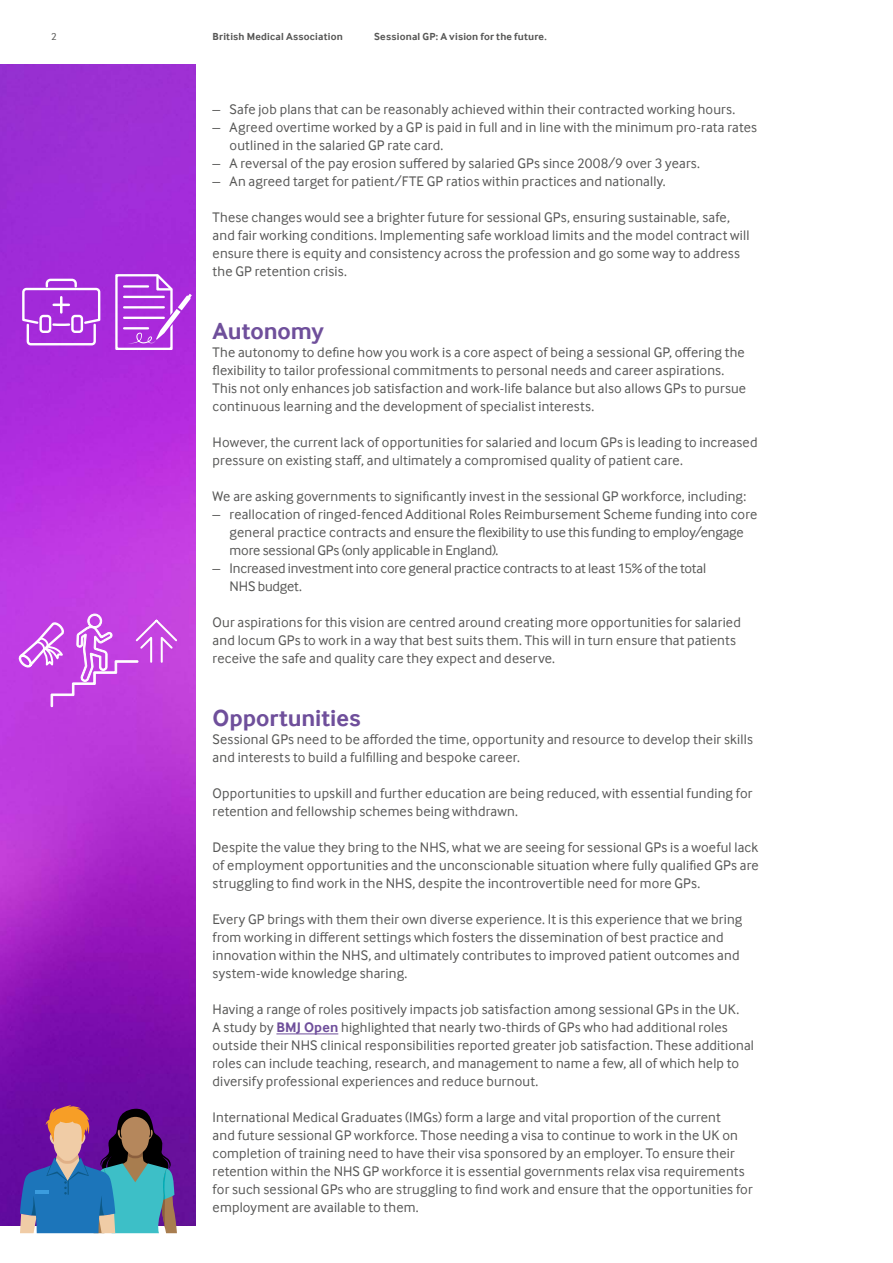
<style>
.page{position:relative;width:893px;height:1263px;background:#fff}
.page>*{position:absolute;margin:0;border:0;box-sizing:border-box;transform-origin:0 0}
.t1{font:700 24px "Inter Face";letter-spacing:-.005em;color:#6f4f9b}
.t2{font:14.25px/18px "Inter Face";letter-spacing:.01em;color:#575756}
.t3{font:14.25px/18px "Inter Face";letter-spacing:-.01em;color:#575756}
.t4{font:700 10.5px "Inter Face";letter-spacing:.02em;color:#575756}
.t5{font:10.5px "Inter Face";color:#575756}
.s1{font-weight:700;color:#6f4f9b}
</style>
<div class="page">
<hr style="left:276px;top:1034px;width:62px;height:1px;background:#6f4f9b">
<img style="left:0;top:65px;width:196px;height:1161px">
<svg style="left:17px;top:603px;width:162px;height:104px;background:#c752e3"></svg>
<svg style="left:115px;top:274px;width:77px;height:76px;background:#bb59e2"></svg>
<svg style="left:21px;top:277px;width:81px;height:70px;background:#b552e0"></svg>
<svg style="left:20px;top:1105px;width:157px;height:128px;background:#5c6597"></svg>
<hr style="left:35px;top:1190px;width:14px;height:4px;background:#3b9cde">
<p class="t5" style="left:51px;top:31px;width:7px">2</p>
<p class="t4" style="left:213px;top:30px;width:132px">British Medical Association</p>
<p class="t4" style="left:374px;top:30px;width:174px">Sessional GP: A vision for the future.</p>
<p class="t2" style="left:213px;top:100px;width:524px">– Safe job plans that can be reasonably achieved within their contracted working hours.</p>
<p class="t2" style="left:230px;top:118px;width:529px;text-indent:-17px">– Agreed overtime worked by a GP is paid in full and in line with the minimum pro-rata rates outlined in the salaried GP rate card.</p>
<p class="t2" style="left:213px;top:154px;width:489px">– A reversal of the pay erosion suffered by salaried GPs since 2008/9 over 3 years.</p>
<p class="t2" style="left:213px;top:172px;width:455px">– An agreed target for patient/FTE GP ratios within practices and nationally.</p>
<p class="t2" style="left:213px;top:208px;width:538px">These changes would see a brighter future for sessional GPs, ensuring sustainable, safe, and fair working conditions. Implementing safe workload limits and the model contract will ensure there is equity and consistency across the profession and go some way to address the GP retention crisis.</p>
<h1 class="t1" style="left:213px;top:317px;width:113px">Autonomy</h1>
<p class="t2" style="left:213px;top:343px;width:535px">The autonomy to define how you work is a core aspect of being a sessional GP, offering the flexibility to tailor professional commitments to personal needs and career aspirations.<br>This not only enhances job satisfaction and work-life balance but also allows GPs to pursue continuous learning and the development of specialist interests.</p>
<p class="t2" style="left:213px;top:433px;width:546px">However, the current lack of opportunities for salaried and locum GPs is leading to increased pressure on existing staff, and ultimately a compromised quality of patient care.</p>
<p class="t2" style="left:213px;top:487px;width:535px">We are asking governments to significantly invest in the sessional GP workforce, including:</p>
<p class="t2" style="left:230px;top:505px;width:529px;text-indent:-17px">– reallocation of ringed-fenced Additional Roles Reimbursement Scheme funding into core general practice contracts and ensure the flexibility to use this funding to employ/engage more sessional GPs (only applicable in England).</p>
<p class="t3" style="left:230px;top:559px;width:478px;text-indent:-17px">– Increased investment into core general practice contracts to at least 15% of the total<br>NHS budget.</p>
<p class="t2" style="left:213px;top:613px;width:530px">Our aspirations for this vision are centred around creating more opportunities for salaried and locum GPs to work in a way that best suits them. This will in turn ensure that patients receive the safe and quality care they expect and deserve.</p>
<h1 class="t1" style="left:213px;top:704px;width:150px">Opportunities</h1>
<p class="t2" style="left:213px;top:730px;width:542px">Sessional GPs need to be afforded the time, opportunity and resource to develop their skills and interests to build a fulfilling and bespoke career.</p>
<p class="t2" style="left:213px;top:784px;width:541px">Opportunities to upskill and further education are being reduced, with essential funding for retention and fellowship schemes being withdrawn.</p>
<p class="t2" style="left:213px;top:838px;width:548px;text-align:justify">Despite the value they bring to the NHS, what we are seeing for sessional GPs is a woeful lack of employment opportunities and the unconscionable situation where fully qualified GPs are struggling to find work in the NHS, despite the incontrovertible need for more GPs.</p>
<p class="t2" style="left:213px;top:910px;width:531px">Every GP brings with them their own diverse experience. It is this experience that we bring from working in different settings which fosters the dissemination of best practice and innovation within the NHS, and ultimately contributes to improved patient outcomes and system-wide knowledge sharing.</p>
<p class="t2" style="left:213px;top:1000px;width:543px">Having a range of roles positively impacts job satisfaction among sessional GPs in the UK.<br>A study by <span class="s1">BMJ Open</span> highlighted that nearly two-thirds of GPs who had additional roles outside their NHS clinical responsibilities reported greater job satisfaction. These additional roles can include teaching, research, and management to name a few, all of which help to diversify professional experiences and reduce burnout.</p>
<p class="t2" style="left:213px;top:1108px;width:542px">International Medical Graduates (IMGs) form a large and vital proportion of the current<br>and future sessional GP workforce. Those needing a visa to continue to work in the UK on completion of training need to have their visa sponsored by an employer. To ensure their retention within the NHS GP workforce it is essential governments relax visa requirements for such sessional GPs who are struggling to find work and ensure that the opportunities for employment are available to them.</p>
</div>
